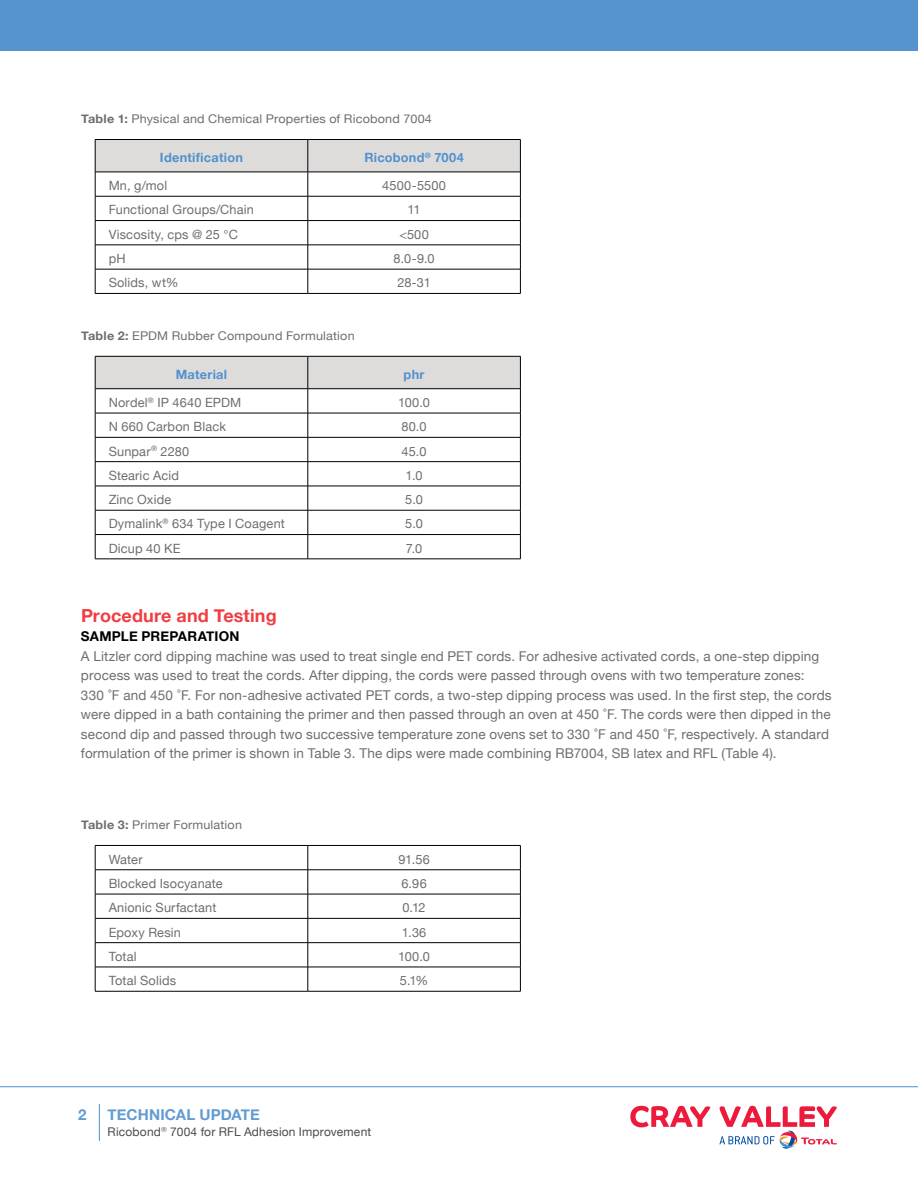
<style>
.page{position:relative;width:918px;height:1188px;background:#fff}
.page>*{position:absolute;margin:0;border:0;box-sizing:border-box;transform-origin:0 0}
.t1{font:700 18px "Helvetica Neue";letter-spacing:.01em;color:#ef3e42}
.t2{font:700 15px "Helvetica Neue";letter-spacing:.005em;color:#629cd2}
.t3{font:13.5px/19.5px "Helvetica Neue";letter-spacing:.01em;color:#6d6e71}
.t4{font:700 13.5px "Helvetica Neue";letter-spacing:.015em;color:#000}
.t5{font:12.75px "Helvetica Neue";letter-spacing:.015em;color:#6d6e71}
.t6{font:700 12.75px "Helvetica Neue";letter-spacing:.02em;color:#5091cd}
.t7{font:12px "Helvetica Neue";letter-spacing:.015em;color:#6d6e71;scale:1.05 1}
.t8{font:12px "Helvetica Neue";letter-spacing:.015em;color:#4d4a4a}
.s1{font-weight:700}
</style>
<div class="page">
<div style="left:0;top:0;width:918px;height:51px;background:#5091cd"></div>
<svg style="left:630px;top:1106px;width:80px;height:21px"></svg>
<svg style="left:719px;top:1106px;width:118px;height:43px"></svg>
<hr style="left:99px;top:1104px;width:1px;height:37px;background:#5091cd">
<hr style="left:0;top:1086px;width:918px;height:1px;background:#5091cd">
<hr style="left:95px;top:139px;width:213px;height:1px;background:#000">
<hr style="left:308px;top:139px;width:213px;height:1px;background:#000">
<hr style="left:308px;top:293px;width:213px;height:1px;background:#000">
<svg style="left:95px;top:140px;width:426px;height:153px"></svg>
<hr style="left:95px;top:196px;width:213px;height:1px;background:#000">
<hr style="left:95px;top:220px;width:213px;height:1px;background:#000">
<hr style="left:95px;top:245px;width:213px;height:1px;background:#000">
<hr style="left:95px;top:269px;width:213px;height:1px;background:#000">
<hr style="left:95px;top:293px;width:213px;height:1px;background:#000">
<hr style="left:95px;top:172px;width:213px;height:1px;background:#000">
<hr style="left:308px;top:172px;width:212px;height:1px;background:#000">
<hr style="left:308px;top:559px;width:213px;height:1px;background:#000">
<svg style="left:95px;top:356px;width:426px;height:203px"></svg>
<hr style="left:95px;top:413px;width:213px;height:1px;background:#000">
<hr style="left:95px;top:437px;width:213px;height:1px;background:#000">
<hr style="left:95px;top:461px;width:213px;height:1px;background:#000">
<hr style="left:95px;top:486px;width:213px;height:1px;background:#000">
<hr style="left:95px;top:510px;width:213px;height:1px;background:#000">
<hr style="left:95px;top:534px;width:213px;height:1px;background:#000">
<hr style="left:95px;top:559px;width:213px;height:1px;background:#000">
<hr style="left:95px;top:388px;width:213px;height:1px;background:#000">
<hr style="left:308px;top:388px;width:212px;height:1px;background:#000">
<svg style="left:95px;top:846px;width:1px;height:145px"></svg>
<hr style="left:308px;top:845px;width:213px;height:1px;background:#000">
<hr style="left:308px;top:870px;width:213px;height:1px;background:#000">
<hr style="left:308px;top:894px;width:213px;height:1px;background:#000">
<hr style="left:308px;top:918px;width:213px;height:1px;background:#000">
<hr style="left:308px;top:942px;width:213px;height:1px;background:#000">
<hr style="left:308px;top:967px;width:213px;height:1px;background:#000">
<hr style="left:308px;top:991px;width:213px;height:1px;background:#000">
<svg style="left:308px;top:846px;width:1px;height:145px"></svg>
<svg style="left:520px;top:846px;width:1px;height:145px"></svg>
<hr style="left:95px;top:845px;width:213px;height:1px;background:#000">
<hr style="left:95px;top:870px;width:213px;height:1px;background:#000">
<hr style="left:95px;top:894px;width:213px;height:1px;background:#000">
<hr style="left:95px;top:918px;width:213px;height:1px;background:#000">
<hr style="left:95px;top:942px;width:213px;height:1px;background:#000">
<hr style="left:95px;top:967px;width:213px;height:1px;background:#000">
<hr style="left:95px;top:991px;width:213px;height:1px;background:#000">
<p class="t7" style="left:81px;top:112px;width:336px"><span class="s1">Table 1:</span> Physical and Chemical Properties of Ricobond 7004</p>
<p class="t6" style="left:160px;top:149px;width:85px">Identification</p>
<p class="t6" style="left:364px;top:149px;width:101px">Ricobond<sup>®</sup> 7004</p>
<p class="t5" style="left:109px;top:178px;width:60px">Mn, g/mol</p>
<p class="t5" style="left:382px;top:178px;width:65px">4500-5500</p>
<p class="t5" style="left:109px;top:202px;width:147px">Functional Groups/Chain</p>
<p class="t5" style="left:408px;top:202px;width:15px">11</p>
<p class="t5" style="left:109px;top:227px;width:131px">Viscosity, cps @ 25 °C</p>
<p class="t5" style="left:399px;top:227px;width:31px">&lt;500</p>
<p class="t5" style="left:109px;top:251px;width:18px">pH</p>
<p class="t5" style="left:393px;top:251px;width:43px">8.0-9.0</p>
<p class="t5" style="left:109px;top:275px;width:72px">Solids, wt%</p>
<p class="t5" style="left:397px;top:275px;width:35px">28-31</p>
<p class="t7" style="left:81px;top:329px;width:262px"><span class="s1">Table 2:</span> EPDM Rubber Compound Formulation</p>
<p class="t6" style="left:176px;top:366px;width:53px">Material</p>
<p class="t6" style="left:404px;top:366px;width:22px">phr</p>
<p class="t5" style="left:109px;top:395px;width:134px">Nordel<sup>®</sup> IP 4640 EPDM</p>
<p class="t5" style="left:398px;top:395px;width:33px">100.0</p>
<p class="t5" style="left:109px;top:419px;width:119px">N 660 Carbon Black</p>
<p class="t5" style="left:402px;top:419px;width:27px">80.0</p>
<p class="t5" style="left:109px;top:443px;width:82px">Sunpar<sup>®</sup> 2280</p>
<p class="t5" style="left:402px;top:443px;width:27px">45.0</p>
<p class="t5" style="left:109px;top:468px;width:72px">Stearic Acid</p>
<p class="t5" style="left:406px;top:468px;width:19px">1.0</p>
<p class="t5" style="left:109px;top:492px;width:64px">Zinc Oxide</p>
<p class="t5" style="left:405px;top:492px;width:19px">5.0</p>
<p class="t5" style="left:109px;top:516px;width:178px">Dymalink<sup>®</sup> 634 Type I Coagent</p>
<p class="t5" style="left:405px;top:516px;width:19px">5.0</p>
<p class="t5" style="left:109px;top:541px;width:73px">Dicup 40 KE</p>
<p class="t5" style="left:406px;top:541px;width:18px">7.0</p>
<h1 class="t1" style="left:81px;top:604px;width:197px">Procedure and Testing</h1>
<p class="t4" style="left:81px;top:628px;width:160px">SAMPLE PREPARATION</p>
<p class="t3" style="left:81px;top:646px;width:752px">A Litzler cord dipping machine was used to treat single end PET cords. For adhesive activated cords, a one-step dipping process was used to treat the cords. After dipping, the cords were passed through ovens with two temperature zones:<br>330 ̊F and 450 ̊F. For non-adhesive activated PET cords, a two-step dipping process was used. In the first step, the cords were dipped in a bath containing the primer and then passed through an oven at 450 ̊F. The cords were then dipped in the second dip and passed through two successive temperature zone ovens set to 330 ̊F and 450 ̊F, respectively. A standard formulation of the primer is shown in Table 3. The dips were made combining RB7004, SB latex and RFL (Table 4).</p>
<p class="t7" style="left:81px;top:818px;width:155px"><span class="s1">Table 3:</span> Primer Formulation</p>
<p class="t5" style="left:109px;top:852px;width:35px">Water</p>
<p class="t5" style="left:398px;top:852px;width:33px">91.56</p>
<p class="t5" style="left:109px;top:876px;width:116px">Blocked Isocyanate</p>
<p class="t5" style="left:401px;top:876px;width:27px">6.96</p>
<p class="t5" style="left:109px;top:900px;width:109px">Anionic Surfactant</p>
<p class="t5" style="left:403px;top:900px;width:25px">0.12</p>
<p class="t5" style="left:109px;top:924px;width:74px">Epoxy Resin</p>
<p class="t5" style="left:402px;top:924px;width:26px">1.36</p>
<p class="t5" style="left:109px;top:949px;width:29px">Total</p>
<p class="t5" style="left:398px;top:949px;width:33px">100.0</p>
<p class="t5" style="left:109px;top:973px;width:69px">Total Solids</p>
<p class="t5" style="left:400px;top:973px;width:30px">5.1%</p>
<p class="t2" style="left:78px;top:1106px;width:10px">2</p>
<p class="t2" style="left:108px;top:1105px;width:154px">TECHNICAL UPDATE</p>
<p class="t8" style="left:108px;top:1124px;width:265px">Ricobond<sup>®</sup> 7004 for RFL Adhesion Improvement</p>
</div>
